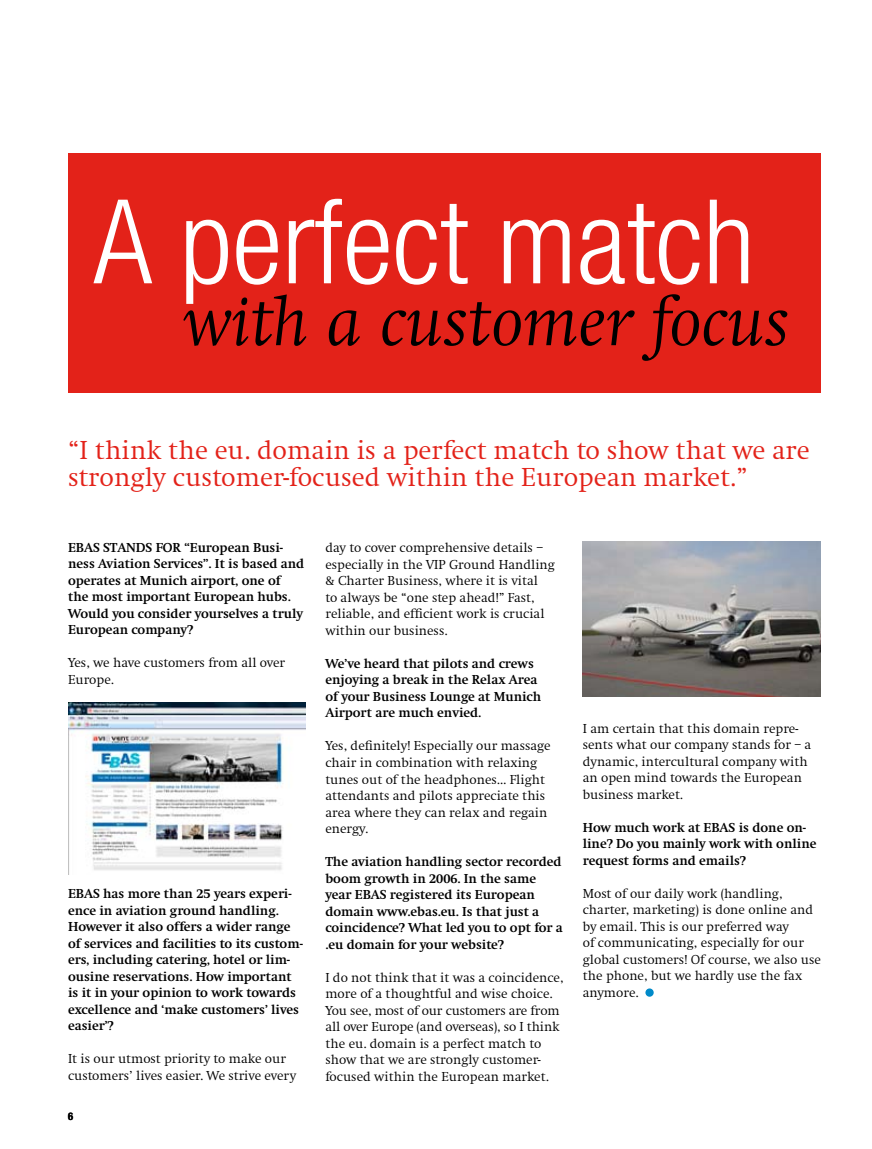
<style>
.page{position:relative;width:872px;height:1149px;background:#fff}
.page>*{position:absolute;margin:0;border:0;box-sizing:border-box;transform-origin:0 0}
.t1{font:300 condensed 117px "Helvetica Neue";color:#fff}
.t2{font:italic 300 72px "Swift EF";color:#000}
.t3{font:300 27px/27px "Swift EF";color:#e32219}
.t4{font:300 13.5px/16.5px "Swift EF";color:#000}
.t5{font:700 13.5px/16.5px "Swift EF";color:#000}
.t6{font:700 condensed 10.5px "Helvetica Neue";color:#000}
</style>
<div class="page">
<div style="left:68px;top:153px;width:753px;height:239px;background:#e32219"></div>
<img style="left:583px;top:541px;width:238px;height:155px">
<img style="left:68px;top:702px;width:238px;height:172px">
<div style="left:645px;top:988px;width:8px;height:8px;background:#008ac9;border-radius:50%"></div>
<h1 class="t1" style="left:94px;top:175px;width:663px">A perfect match</h1>
<h2 class="t2" style="left:183px;top:282px;width:607px">with a customer focus</h2>
<h3 class="t3" style="left:68px;top:437px;width:743px">“I think the eu. domain is a perfect match to show that we are strongly customer-focused within the European market.”</h3>
<p class="t5" style="left:68px;top:539px;width:238px">EBAS stands for “European Busi&shy;ness Aviation Services”. It is based and operates at Munich airport, one of the most important European hubs.<br>Would you consider yourselves a truly<br>European company?</p>
<p class="t4" style="left:68px;top:654px;width:219px">Yes, we have customers from all over<br>Europe.</p>
<p class="t5" style="left:68px;top:885px;width:236px">EBAS has more than 25 years experi&shy;ence in aviation ground handling.<br>However it also offers a wider range of services and facilities to its custom&shy;ers, including catering, hotel or lim&shy;ousine reservations. How important is it in your opinion to work towards excellence and ‘make customers’ lives easier’?</p>
<p class="t4" style="left:68px;top:1050px;width:230px">It is our utmost priority to make our customers’ lives easier. We strive every</p>
<p class="t6" style="left:68px;top:1109px;width:7px">6</p>
<p class="t4" style="left:325px;top:539px;width:231px">day to cover comprehensive details – especially in the VIP Ground Handling &amp; Charter Business, where it is vital<br>to always be “one step ahead!” Fast, reliable, and efficient work is crucial within our business.</p>
<p class="t5" style="left:325px;top:655px;width:217px">We’ve heard that pilots and crews enjoying a break in the Relax Area of your Business Lounge at Munich<br>Airport are much envied.</p>
<p class="t4" style="left:325px;top:737px;width:227px">Yes, definitely! Especially our massage chair in combination with relaxing tunes out of the headphones… Flight attendants and pilots appreciate this area where they can relax and regain energy.</p>
<p class="t5" style="left:325px;top:853px;width:239px">The aviation handling sector recorded boom growth in 2006. In the same year EBAS registered its European domain www.ebas.eu. Is that just a coincidence? What led you to opt for a .eu domain for your website?</p>
<p class="t4" style="left:325px;top:968px;width:240px">I do not think that it was a coincidence, more of a thoughtful and wise choice.<br>You see, most of our customers are from all over Europe (and overseas), so I think the eu. domain is a perfect match to show that we are strongly customer&shy;focused within the European market.</p>
<p class="t4" style="left:583px;top:719px;width:230px">I am certain that this domain repre&shy;sents what our company stands for – a dynamic, intercultural company with an open mind towards the European business market.</p>
<p class="t5" style="left:583px;top:818px;width:235px">How much work at EBAS is done on&shy;line? Do you mainly work with online request forms and emails?</p>
<p class="t4" style="left:583px;top:884px;width:240px">Most of our daily work (handling, charter, marketing) is done online and by email. This is our preferred way<br>of communicating, especially for our global customers! Of course, we also use the phone, but we hardly use the fax anymore.</p>
</div>
